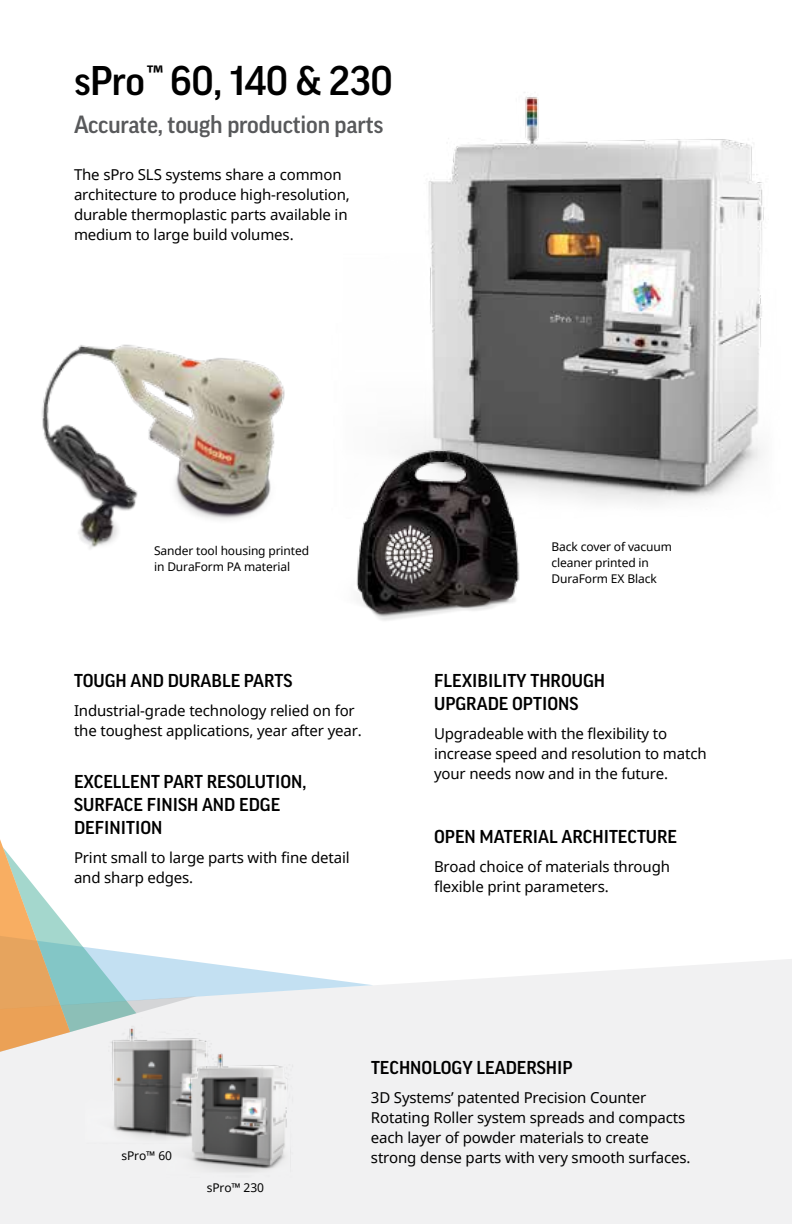
<style>
.page{position:relative;width:792px;height:1224px;background:#fff}
.page>*{position:absolute;margin:0;border:0;box-sizing:border-box;transform-origin:0 0}
.t1{font:500 40px "Good Pro";letter-spacing:-.01em;color:#000}
.t2{font:500 24px "Good Pro";letter-spacing:-.01em;color:#58595b}
.t3{font:500 18px/23px "Good Pro";color:#000}
.t4{font:15px/20px "Noto Sans";letter-spacing:-.01em;color:#000}
.t5{font:12px/16px "Noto Sans";letter-spacing:-.01em;color:#000}
</style>
<div class="page">
<div style="left:0;top:959px;width:792px;height:265px;background:#f1f1f2"></div>
<svg style="left:0;top:839px;width:373px;height:218px"></svg>
<img style="left:412px;top:92px;width:352px;height:412px">
<img style="left:356px;top:445px;width:244px;height:176px">
<img style="left:86px;top:1018px;width:152px;height:128px">
<img style="left:166px;top:1042px;width:148px;height:135px">
<img style="left:42px;top:344px;width:243px;height:205px">
<h1 class="t1" style="left:74px;top:58px;width:320px">sPro<sup>™</sup> 60, 140 &amp; 230</h1>
<h2 class="t2" style="left:74px;top:110px;width:311px">Accurate, tough production parts</h2>
<p class="t4" style="left:74px;top:164px;width:277px">The sPro SLS systems share a common architecture to produce high-resolution, durable thermoplastic parts available in medium to large build volumes.</p>
<p class="t5" style="left:154px;top:542px;width:157px">Sander tool housing printed in DuraForm PA material</p>
<p class="t3" style="left:74px;top:669px;width:220px">TOUGH AND DURABLE PARTS</p>
<p class="t4" style="left:74px;top:700px;width:289px">Industrial-grade technology relied on for the toughest applications, year after year.</p>
<p class="t3" style="left:74px;top:770px;width:234px">EXCELLENT PART RESOLUTION,<br>SURFACE FINISH AND EDGE<br>DEFINITION</p>
<p class="t4" style="left:74px;top:847px;width:277px">Print small to large parts with fine detail and sharp edges.</p>
<p class="t5" style="left:552px;top:539px;width:122px">Back cover of vacuum cleaner printed in<br>DuraForm EX Black</p>
<p class="t3" style="left:434px;top:669px;width:173px">FLEXIBILITY THROUGH<br>UPGRADE OPTIONS</p>
<p class="t4" style="left:434px;top:723px;width:274px">Upgradeable with the flexibility to increase speed and resolution to match your needs now and in the future.</p>
<p class="t3" style="left:434px;top:825px;width:245px">OPEN MATERIAL ARCHITECTURE</p>
<p class="t4" style="left:434px;top:856px;width:238px">Broad choice of materials through flexible print parameters.</p>
<p class="t5" style="left:122px;top:1147px;width:52px">sPro™ 60</p>
<p class="t5" style="left:207px;top:1179px;width:59px">sPro™ 230</p>
<p class="t3" style="left:371px;top:1056px;width:203px">TECHNOLOGY LEADERSHIP</p>
<p class="t4" style="left:371px;top:1087px;width:321px">3D Systems’ patented Precision Counter Rotating Roller system spreads and compacts each layer of powder materials to create strong dense parts with very smooth surfaces.</p>
</div>
